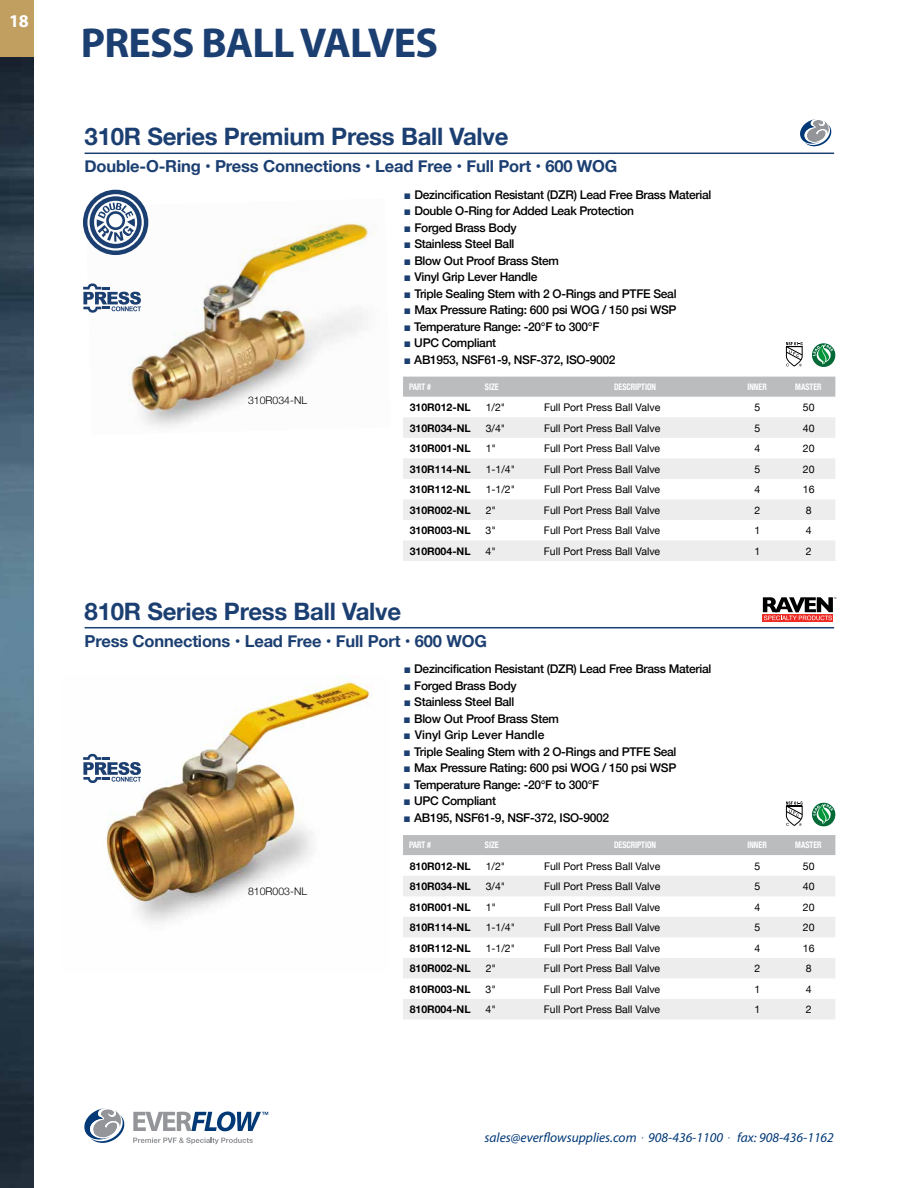
<style>
.page{position:relative;width:918px;height:1188px;background:#fff}
.page>*{position:absolute;margin:0;border:0;box-sizing:border-box;transform-origin:0 0}
.t1{font:700 42px "Myriad Pro";letter-spacing:-.02em;color:#1c3f72}
.t2{font:700 24px "Helvetica Neue";letter-spacing:-.01em;color:#1c3f72}
.t3{font:700 18px "Myriad Pro";color:#fff}
.t4{font:700 16.5px "Helvetica Neue";letter-spacing:-.01em;color:#1c3f72}
.t5{font:italic 13.5px "Myriad Pro";color:#003976}
.t6{font:500 12px "Helvetica Neue";letter-spacing:-.025em;color:#000}
.t7{font:500 12px "Helvetica Neue";color:#000}
.t8{font:10.5px "Helvetica Neue";color:#000}
.t9{font:700 10.5px "Helvetica Neue";color:#000}
.t10{font:300 10.5px "Helvetica Neue";color:#000}
.t11{font:700 condensed 9px "Helvetica Neue";color:#fff;scale:.88 1}
.s1{font-family:"Arial";font-weight:900;color:#1c3f72}
</style>
<div class="page">
<div style="left:0;top:0;width:33px;height:57px;background:#c19f61"></div>
<svg style="left:133px;top:1137px;width:120px;height:7px"></svg>
<svg style="left:84px;top:1108px;width:41px;height:35px"></svg>
<svg style="left:133px;top:1111px;width:135px;height:20px"></svg>
<img style="left:0;top:57px;width:33px;height:1131px">
<img style="left:90px;top:218px;width:286px;height:209px">
<img style="left:91px;top:675px;width:282px;height:247px">
<div style="left:403px;top:377px;width:432px;height:20px;background:#babcbe"></div>
<svg style="left:403px;top:417px;width:432px;height:144px;fill:#ededee"></svg>
<div style="left:403px;top:835px;width:432px;height:20px;background:#babcbe"></div>
<svg style="left:403px;top:876px;width:432px;height:143px;fill:#ededee"></svg>
<svg style="left:786px;top:342px;width:17px;height:25px"></svg>
<svg style="left:812px;top:343px;width:24px;height:24px"></svg>
<svg style="left:786px;top:801px;width:17px;height:25px"></svg>
<svg style="left:812px;top:802px;width:24px;height:25px"></svg>
<hr style="left:85px;top:153px;width:749px;height:1px;background:#1c3f72">
<hr style="left:85px;top:627px;width:749px;height:1px;background:#1c3f72">
<svg style="left:763px;top:620px;width:70px;height:2px"></svg>
<svg style="left:763px;top:597px;width:73px;height:23px"></svg>
<svg style="left:800px;top:119px;width:32px;height:27px"></svg>
<svg style="left:83px;top:190px;width:65px;height:65px"></svg>
<svg style="left:83px;top:754px;width:58px;height:29px"></svg>
<svg style="left:83px;top:284px;width:58px;height:29px"></svg>
<h3 class="t3" style="left:9px;top:9px;width:21px">18</h3>
<h1 class="t1" style="left:81px;top:15px;width:359px">PRESS BALL VALVES</h1>
<h2 class="t2" style="left:85px;top:118px;width:426px">310R Series Premium Press Ball Valve</h2>
<h3 class="t4" style="left:85px;top:153px;width:534px">Double-O-Ring • Press Connections • Lead Free • Full Port • 600 WOG</h3>
<p class="t10" style="left:248px;top:392px;width:60px">310R034-NL</p>
<p class="t6" style="left:404px;top:185px;width:309px"><span class="s1">■</span> Dezincification Resistant (DZR) Lead Free Brass Material</p>
<p class="t6" style="left:404px;top:201px;width:232px"><span class="s1">■</span> Double O-Ring for Added Leak Protection</p>
<p class="t6" style="left:404px;top:218px;width:114px"><span class="s1">■</span> Forged Brass Body</p>
<p class="t6" style="left:404px;top:234px;width:112px"><span class="s1">■</span> Stainless Steel Ball</p>
<p class="t6" style="left:404px;top:251px;width:157px"><span class="s1">■</span> Blow Out Proof Brass Stem</p>
<p class="t6" style="left:404px;top:267px;width:135px"><span class="s1">■</span> Vinyl Grip Lever Handle</p>
<p class="t6" style="left:404px;top:284px;width:274px"><span class="s1">■</span> Triple Sealing Stem with 2 O-Rings and PTFE Seal</p>
<p class="t6" style="left:404px;top:300px;width:274px"><span class="s1">■</span> Max Pressure Rating: 600 psi WOG / 150 psi WSP</p>
<p class="t6" style="left:404px;top:317px;width:197px"><span class="s1">■</span> Temperature Range: -20°F to 300°F</p>
<p class="t6" style="left:404px;top:333px;width:94px"><span class="s1">■</span> UPC Compliant</p>
<p class="t6" style="left:404px;top:350px;width:213px"><span class="s1">■</span> AB1953, NSF61-9, NSF-372, ISO-9002</p>
<p class="t11" style="left:409px;top:379px;width:26px">PART #</p>
<p class="t11" style="left:485px;top:379px;width:17px">SIZE</p>
<p class="t11" style="left:614px;top:379px;width:49px">DESCRIPTION</p>
<p class="t11" style="left:747px;top:379px;width:23px">INNER</p>
<p class="t11" style="left:795px;top:379px;width:31px">MASTER</p>
<p class="t9" style="left:410px;top:399px;width:62px">310R012-NL</p>
<p class="t8" style="left:486px;top:400px;width:21px">1/2"</p>
<p class="t8" style="left:544px;top:400px;width:118px">Full Port Press Ball Valve</p>
<p class="t8" style="left:755px;top:400px;width:7px">5</p>
<p class="t8" style="left:803px;top:400px;width:13px">50</p>
<p class="t9" style="left:410px;top:420px;width:62px">310R034-NL</p>
<p class="t8" style="left:486px;top:420px;width:21px">3/4"</p>
<p class="t8" style="left:544px;top:420px;width:118px">Full Port Press Ball Valve</p>
<p class="t8" style="left:755px;top:420px;width:7px">5</p>
<p class="t8" style="left:803px;top:420px;width:13px">40</p>
<p class="t9" style="left:410px;top:440px;width:62px">310R001-NL</p>
<p class="t8" style="left:486px;top:441px;width:12px">1"</p>
<p class="t8" style="left:544px;top:441px;width:118px">Full Port Press Ball Valve</p>
<p class="t8" style="left:755px;top:441px;width:7px">4</p>
<p class="t8" style="left:803px;top:441px;width:13px">20</p>
<p class="t9" style="left:410px;top:461px;width:62px">310R114-NL</p>
<p class="t8" style="left:486px;top:461px;width:31px">1-1/4"</p>
<p class="t8" style="left:544px;top:461px;width:118px">Full Port Press Ball Valve</p>
<p class="t8" style="left:754px;top:461px;width:7px">5</p>
<p class="t8" style="left:803px;top:461px;width:13px">20</p>
<p class="t9" style="left:410px;top:481px;width:62px">310R112-NL</p>
<p class="t8" style="left:486px;top:482px;width:31px">1-1/2"</p>
<p class="t8" style="left:544px;top:482px;width:118px">Full Port Press Ball Valve</p>
<p class="t8" style="left:754px;top:482px;width:7px">4</p>
<p class="t8" style="left:803px;top:482px;width:13px">16</p>
<p class="t9" style="left:410px;top:502px;width:62px">310R002-NL</p>
<p class="t8" style="left:486px;top:502px;width:12px">2"</p>
<p class="t8" style="left:544px;top:502px;width:118px">Full Port Press Ball Valve</p>
<p class="t8" style="left:754px;top:502px;width:7px">2</p>
<p class="t8" style="left:806px;top:502px;width:7px">8</p>
<p class="t9" style="left:410px;top:522px;width:62px">310R003-NL</p>
<p class="t8" style="left:486px;top:523px;width:12px">3"</p>
<p class="t8" style="left:544px;top:523px;width:118px">Full Port Press Ball Valve</p>
<p class="t8" style="left:754px;top:523px;width:7px">1</p>
<p class="t8" style="left:806px;top:523px;width:7px">4</p>
<p class="t9" style="left:410px;top:543px;width:62px">310R004-NL</p>
<p class="t8" style="left:486px;top:543px;width:12px">4"</p>
<p class="t8" style="left:544px;top:543px;width:118px">Full Port Press Ball Valve</p>
<p class="t8" style="left:754px;top:543px;width:7px">1</p>
<p class="t8" style="left:806px;top:543px;width:7px">2</p>
<h2 class="t2" style="left:85px;top:592px;width:318px">810R Series Press Ball Valve</h2>
<h3 class="t4" style="left:85px;top:628px;width:404px">Press Connections • Lead Free • Full Port • 600 WOG</h3>
<p class="t10" style="left:248px;top:882px;width:60px">810R003-NL</p>
<p class="t6" style="left:404px;top:659px;width:309px"><span class="s1">■</span> Dezincification Resistant (DZR) Lead Free Brass Material</p>
<p class="t6" style="left:404px;top:676px;width:114px"><span class="s1">■</span> Forged Brass Body</p>
<p class="t6" style="left:404px;top:692px;width:112px"><span class="s1">■</span> Stainless Steel Ball</p>
<p class="t6" style="left:404px;top:709px;width:157px"><span class="s1">■</span> Blow Out Proof Brass Stem</p>
<p class="t7" style="left:404px;top:725px;width:142px"><span class="s1">■</span> Vinyl Grip Lever Handle</p>
<p class="t6" style="left:404px;top:742px;width:274px"><span class="s1">■</span> Triple Sealing Stem with 2 O-Rings and PTFE Seal</p>
<p class="t6" style="left:404px;top:758px;width:274px"><span class="s1">■</span> Max Pressure Rating: 600 psi WOG / 150 psi WSP</p>
<p class="t6" style="left:404px;top:775px;width:197px"><span class="s1">■</span> Temperature Range: -20°F to 300°F</p>
<p class="t6" style="left:404px;top:791px;width:94px"><span class="s1">■</span> UPC Compliant</p>
<p class="t6" style="left:404px;top:808px;width:207px"><span class="s1">■</span> AB195, NSF61-9, NSF-372, ISO-9002</p>
<p class="t11" style="left:409px;top:838px;width:26px">PART #</p>
<p class="t11" style="left:485px;top:838px;width:17px">SIZE</p>
<p class="t11" style="left:614px;top:838px;width:49px">DESCRIPTION</p>
<p class="t11" style="left:747px;top:838px;width:23px">INNER</p>
<p class="t11" style="left:795px;top:838px;width:31px">MASTER</p>
<p class="t9" style="left:410px;top:858px;width:62px">810R012-NL</p>
<p class="t8" style="left:486px;top:858px;width:21px">1/2"</p>
<p class="t8" style="left:544px;top:858px;width:118px">Full Port Press Ball Valve</p>
<p class="t8" style="left:755px;top:858px;width:7px">5</p>
<p class="t8" style="left:803px;top:858px;width:13px">50</p>
<p class="t9" style="left:410px;top:878px;width:62px">810R034-NL</p>
<p class="t8" style="left:486px;top:879px;width:21px">3/4"</p>
<p class="t8" style="left:544px;top:879px;width:118px">Full Port Press Ball Valve</p>
<p class="t8" style="left:755px;top:879px;width:7px">5</p>
<p class="t8" style="left:803px;top:879px;width:13px">40</p>
<p class="t9" style="left:410px;top:899px;width:62px">810R001-NL</p>
<p class="t8" style="left:486px;top:899px;width:12px">1"</p>
<p class="t8" style="left:544px;top:899px;width:118px">Full Port Press Ball Valve</p>
<p class="t8" style="left:755px;top:899px;width:7px">4</p>
<p class="t8" style="left:803px;top:899px;width:13px">20</p>
<p class="t9" style="left:410px;top:919px;width:62px">810R114-NL</p>
<p class="t8" style="left:486px;top:920px;width:31px">1-1/4"</p>
<p class="t8" style="left:544px;top:920px;width:118px">Full Port Press Ball Valve</p>
<p class="t8" style="left:754px;top:920px;width:7px">5</p>
<p class="t8" style="left:803px;top:920px;width:13px">20</p>
<p class="t9" style="left:410px;top:940px;width:62px">810R112-NL</p>
<p class="t8" style="left:486px;top:940px;width:31px">1-1/2"</p>
<p class="t8" style="left:544px;top:940px;width:118px">Full Port Press Ball Valve</p>
<p class="t8" style="left:754px;top:940px;width:7px">4</p>
<p class="t8" style="left:803px;top:940px;width:13px">16</p>
<p class="t9" style="left:410px;top:960px;width:62px">810R002-NL</p>
<p class="t8" style="left:486px;top:961px;width:12px">2"</p>
<p class="t8" style="left:544px;top:961px;width:118px">Full Port Press Ball Valve</p>
<p class="t8" style="left:754px;top:961px;width:7px">2</p>
<p class="t8" style="left:806px;top:961px;width:7px">8</p>
<p class="t9" style="left:410px;top:981px;width:62px">810R003-NL</p>
<p class="t8" style="left:486px;top:981px;width:12px">3"</p>
<p class="t8" style="left:544px;top:981px;width:118px">Full Port Press Ball Valve</p>
<p class="t8" style="left:754px;top:981px;width:7px">1</p>
<p class="t8" style="left:806px;top:981px;width:7px">4</p>
<p class="t9" style="left:410px;top:1001px;width:62px">810R004-NL</p>
<p class="t8" style="left:486px;top:1002px;width:12px">4"</p>
<p class="t8" style="left:544px;top:1002px;width:118px">Full Port Press Ball Valve</p>
<p class="t8" style="left:754px;top:1002px;width:7px">1</p>
<p class="t8" style="left:806px;top:1002px;width:7px">2</p>
<p class="t5" style="left:485px;top:1129px;width:351px">sales@everflowsupplies.com . 908-436-1100 . fax: 908-436-1162</p>
</div>
